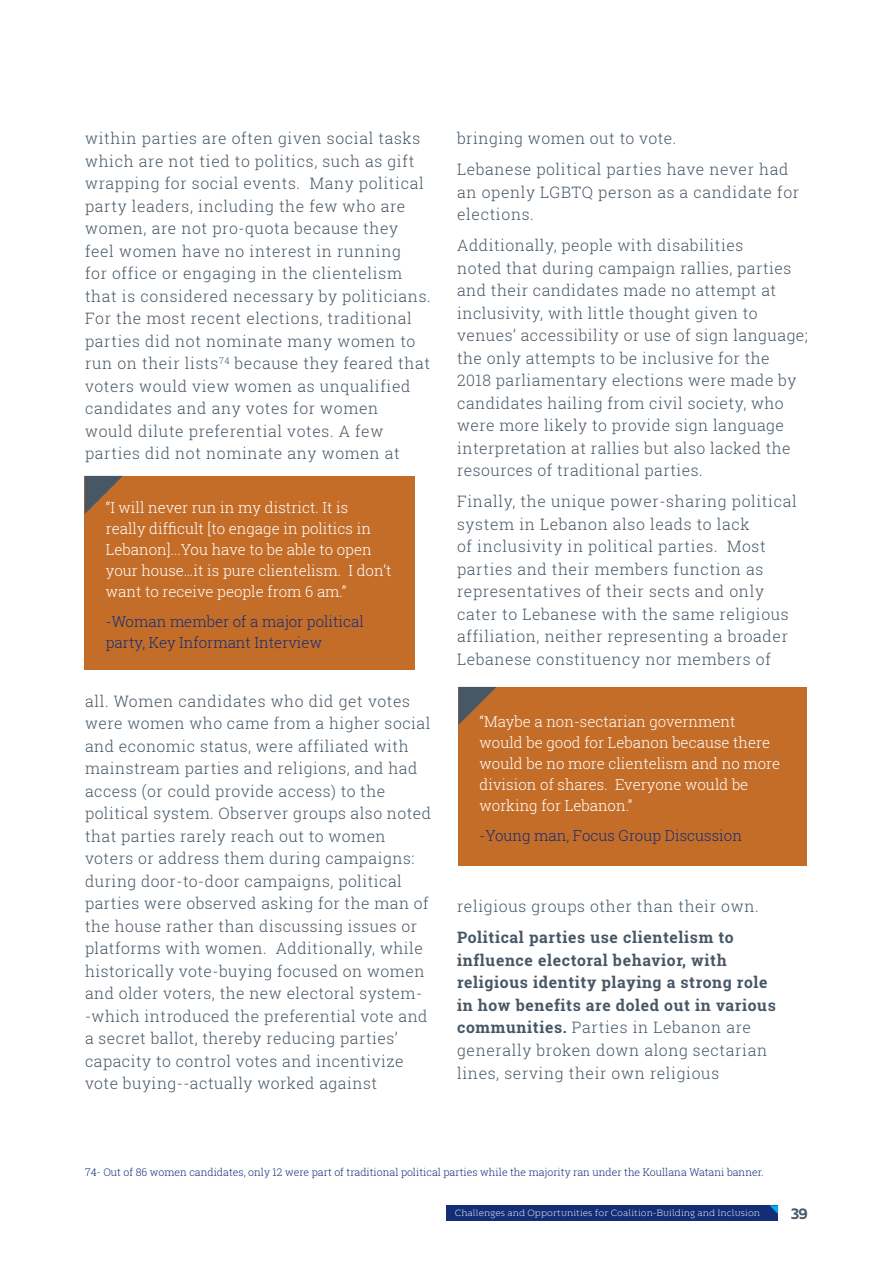
<style>
.page{position:relative;width:893px;height:1263px;background:#fff}
.page>*{position:absolute;margin:0;border:0;box-sizing:border-box;transform-origin:0 0}
.t1{font:300 15.75px/22.5px "Roboto Slab";letter-spacing:.03em;color:#475765}
.t2{font:700 15.75px/22.5px "Roboto Slab";letter-spacing:.04em;color:#475765}
.t3{font:300 15px/21px "Roboto Slab";color:#fff}
.t4{font:300 15px/21px "Roboto Slab";color:#132d77}
.t5{font:700 15px "Kontrapunkt Bob";color:#475765}
.t6{font:300 10.5px "Roboto Slab";color:#132d77}
.t7{font:300 9px "Kontrapunkt Bob";color:#fff}
.s1{font-weight:300}
</style>
<div class="page">
<div style="left:446px;top:1205px;width:332px;height:15px;background:#132d77"></div>
<svg style="left:770px;top:1205px;width:8px;height:9px"></svg>
<div style="left:85px;top:476px;width:330px;height:194px;background:#c46d29"></div>
<svg style="left:85px;top:476px;width:38px;height:38px"></svg>
<div style="left:458px;top:687px;width:349px;height:179px;background:#c46d29"></div>
<svg style="left:458px;top:687px;width:39px;height:38px"></svg>
<p class="t1" style="left:85px;top:127px;width:347px">within parties are often given social tasks which are not tied to politics, such as gift wrapping for social events. Many political party leaders, including the few who are women, are not pro-quota because they feel women have no interest in running<br>for office or engaging in the clientelism that is considered necessary by politicians.<br>For the most recent elections, traditional parties did not nominate many women to run on their lists<sup>74</sup> because they feared that voters would view women as unqualified candidates and any votes for women<br>would dilute preferential votes. A few parties did not nominate any women at</p>
<p class="t3" style="left:106px;top:497px;width:287px">“I will never run in my district. It is really difficult [to engage in politics in Lebanon]...You have to be able to open your house…it is pure clientelism. I don’t want to receive people from 6 am.”</p>
<p class="t4" style="left:106px;top:611px;width:260px">-Woman member of a major political party, Key Informant Interview</p>
<p class="t1" style="left:85px;top:689px;width:348px">all. Women candidates who did get votes were women who came from a higher social and economic status, were affiliated with mainstream parties and religions, and had access (or could provide access) to the political system. Observer groups also noted that parties rarely reach out to women voters or address them during campaigns: during door-to-door campaigns, political parties were observed asking for the man of the house rather than discussing issues or platforms with women. Additionally, while historically vote-buying focused on women and older voters, the new electoral system--which introduced the preferential vote and a secret ballot, thereby reducing parties’ capacity to control votes and incentivize vote buying--actually worked against</p>
<p class="t1" style="left:457px;top:123px;width:333px;line-height:31px">bringing women out to vote.<br>Lebanese political parties have never had</p>
<p class="t1" style="left:457px;top:180px;width:344px">an openly LGBTQ person as a candidate for elections.</p>
<p class="t1" style="left:457px;top:234px;width:352px">Additionally, people with disabilities<br>noted that during campaign rallies, parties and their candidates made no attempt at inclusivity, with little thought given to venues’ accessibility or use of sign language; the only attempts to be inclusive for the<br>2018 parliamentary elections were made by candidates hailing from civil society, who were more likely to provide sign language interpretation at rallies but also lacked the resources of traditional parties.</p>
<p class="t1" style="left:457px;top:490px;width:341px">Finally, the unique power-sharing political system in Lebanon also leads to lack<br>of inclusivity in political parties. Most parties and their members function as representatives of their sects and only cater to Lebanese with the same religious affiliation, neither representing a broader Lebanese constituency nor members of</p>
<p class="t3" style="left:480px;top:711px;width:302px">“Maybe a non-sectarian government would be good for Lebanon because there would be no more clientelism and no more division of shares. Everyone would be working for Lebanon.”</p>
<p class="t4" style="left:480px;top:825px;width:264px">-Young man, Focus Group Discussion</p>
<p class="t1" style="left:457px;top:895px;width:303px">religious groups other than their own.</p>
<p class="t2" style="left:457px;top:926px;width:320px">Political parties use clientelism to influence electoral behavior, with religious identity playing a strong role in how benefits are doled out in various communities. <span class="s1">Parties in Lebanon are generally broken down along sectarian lines, serving their own religious</span></p>
<p class="t6" style="left:85px;top:1165px;width:680px">74- Out of 86 women candidates, only 12 were part of traditional political parties while the majority ran under the Koullana Watani banner.</p>
<p class="t7" style="left:455px;top:1208px;width:307px">Challenges and Opportunities for Coalition-Building and Inclusion</p>
<p class="t5" style="left:791px;top:1205px;width:19px">39</p>
</div>
